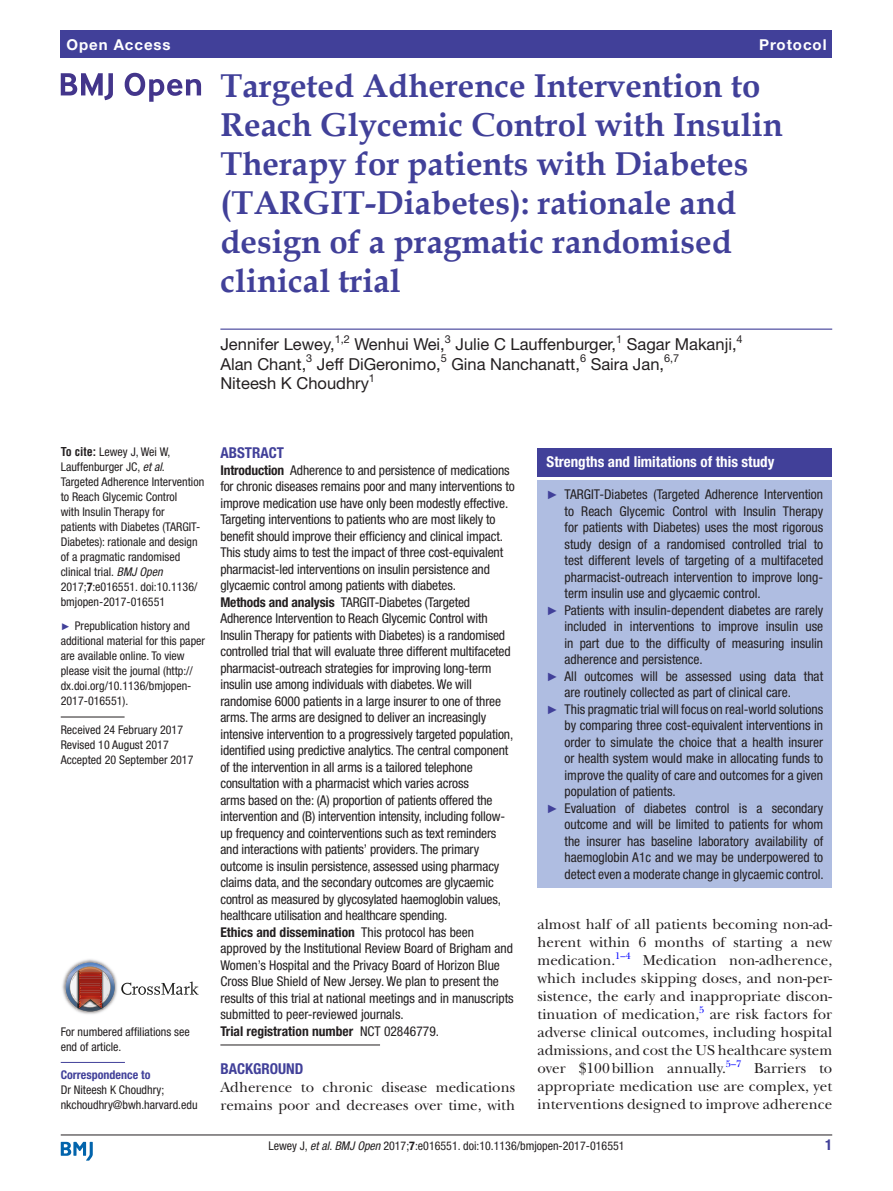
<style>
.page{position:relative;width:893px;height:1191px;background:#fff}
.page>*{position:absolute;margin:0;border:0;box-sizing:border-box;transform-origin:0 0}
.t1{font:700 33px/39px "Book Antiqua";color:#414099}
.t2{font:16.5px "Helvetica Neue LT Std";color:#231f20}
.t3{font:15px/18px "New Baskerville";color:#231f20;text-align:justify}
.t4{font:700 condensed 15px "Helvetica Neue LT Std";color:#fff}
.t5{font:700 condensed 15px "Helvetica Neue LT Std";color:#414099}
.t6{font:700 15px "Helvetica Neue LT Std";letter-spacing:.065em;color:#fff}
.t7{font:condensed 13.5px/16.5px "Helvetica Neue LT Std";letter-spacing:-.01em;color:#231f20}
.t8{font:condensed 12px/15px "Helvetica Neue LT Std";color:#231f20}
.t9{font:700 condensed 12px "Helvetica Neue LT Std";color:#414099}
.t10{font:10.95px "Helvetica Neue LT Std";color:#231f20}
.t11{font:9.9px "New Baskerville";color:#00f}
.s1{font-family:"Helvetica LT Std";font-weight:700}
.s2{font-style:italic}
.s3{font-weight:700}
.s4{font-family:"Arial";font-stretch:normal;font-size:9.75px;color:#414099}
.s5{font-family:"Arial";font-stretch:normal;font-size:12px;color:#414099}
</style>
<div class="page">
<hr style="left:61px;top:1134px;width:771px;height:1px;background:#231f20">
<svg style="left:61px;top:1141px;width:32px;height:19px"></svg>
<div style="left:61px;top:31px;width:771px;height:27px;background:#414099"></div>
<hr style="left:220px;top:1044px;width:160px;height:1px;background:#231f20">
<hr style="left:220px;top:328px;width:612px;height:2px;background:#414099">
<hr style="left:61px;top:716px;width:64px;height:1px;background:#231f20">
<hr style="left:61px;top:1062px;width:64px;height:1px;background:#414099">
<svg style="left:61px;top:73px;width:52px;height:27px"></svg>
<svg style="left:125px;top:73px;width:76px;height:29px"></svg>
<img style="left:62px;top:959px;width:55px;height:55px">
<svg style="left:66px;top:962px;width:49px;height:49px;background:#a78689"></svg>
<svg style="left:121px;top:981px;width:78px;height:13px"></svg>
<div style="left:538px;top:448px;width:294px;height:28px;background:#414099"></div>
<div style="left:538px;top:480px;width:294px;height:407px;background:#afbde1"></div>
<p class="t6" style="left:66px;top:35px;width:106px">Open Access</p>
<p class="t6" style="left:759px;top:35px;width:69px">Protocol</p>
<h1 class="t1" style="left:220px;top:66px;width:564px">Targeted Adherence Intervention to<br>Reach Glycemic Control with Insulin<br>Therapy for patients with Diabetes (TARGIT-Diabetes): rationale and design of a pragmatic randomised clinical trial</h1>
<p class="t2" style="left:220px;top:335px;width:116px">Jennifer Lewey,</p>
<p class="t10" style="left:335px;top:332px;width:17px">1,2</p>
<p class="t2" style="left:354px;top:335px;width:92px">Wenhui Wei,</p>
<p class="t10" style="left:445px;top:332px;width:8px">3</p>
<p class="t2" style="left:456px;top:335px;width:162px">Julie C Lauffenburger,</p>
<p class="t10" style="left:616px;top:332px;width:8px">1</p>
<p class="t2" style="left:627px;top:335px;width:111px">Sagar Makanji,</p>
<p class="t10" style="left:737px;top:332px;width:8px">4</p>
<p class="t2" style="left:220px;top:354px;width:87px">Alan Chant,</p>
<p class="t10" style="left:306px;top:352px;width:8px">3</p>
<p class="t2" style="left:317px;top:354px;width:125px">Jeff DiGeronimo,</p>
<p class="t10" style="left:441px;top:352px;width:8px">5</p>
<p class="t2" style="left:451px;top:354px;width:130px">Gina Nanchanatt,</p>
<p class="t10" style="left:580px;top:352px;width:8px">6</p>
<p class="t2" style="left:591px;top:354px;width:75px">Saira Jan,</p>
<p class="t10" style="left:664px;top:352px;width:17px">6,7</p>
<p class="t2" style="left:220px;top:374px;width:150px">Niteesh K Choudhry</p>
<p class="t10" style="left:369px;top:371px;width:8px">1</p>
<p class="t8" style="left:61px;top:444px;width:145px"><span class="s1">To cite:</span> Lewey J, Wei W,<br>Lauffenburger JC, <span class="s2">et al</span>.<br>Targeted Adherence Intervention to Reach Glycemic Control<br>with Insulin Therapy for<br>patients with Diabetes (TARGIT-<br>Diabetes): rationale and design of a pragmatic randomised clinical trial. <span class="s2">BMJ Open<br></span>2017;<span class="s3">7</span>:e016551. doi:10.1136/ bmjopen-2017-016551</p>
<p class="t8" style="left:61px;top:618px;width:146px"><span class="s4">►</span> Prepublication history and additional material for this paper are available online. To view please visit the journal (http:// dx.doi.org/10.1136/bmjopen-<br>2017-016551).</p>
<p class="t8" style="left:61px;top:722px;width:134px">Received 24 February 2017<br>Revised 10 August 2017<br>Accepted 20 September 2017</p>
<p class="t8" style="left:61px;top:1024px;width:130px">For numbered affiliations see end of article.</p>
<p class="t9" style="left:61px;top:1067px;width:91px">Correspondence to</p>
<p class="t8" style="left:61px;top:1082px;width:138px">Dr Niteesh K Choudhry; nkchoudhry@bwh.harvard.edu</p>
<p class="t5" style="left:220px;top:444px;width:65px">ABSTRACT</p>
<p class="t7" style="left:220px;top:462px;width:296px"><span class="s3">Introduction</span> Adherence to and persistence of medications for chronic diseases remains poor and many interventions to improve medication use have only been modestly effective.<br>Targeting interventions to patients who are most likely to benefit should improve their efficiency and clinical impact.<br>This study aims to test the impact of three cost-equivalent pharmacist-led interventions on insulin persistence and glycaemic control among patients with diabetes.<br><span class="s3">Methods and analysis</span> TARGIT-Diabetes (Targeted Adherence Intervention to Reach Glycemic Control with Insulin Therapy for patients with Diabetes) is a randomised controlled trial that will evaluate three different multifaceted pharmacist-outreach strategies for improving long-term insulin use among individuals with diabetes. We will randomise 6000 patients in a large insurer to one of three arms. The arms are designed to deliver an increasingly intensive intervention to a progressively targeted population, identified using predictive analytics. The central component of the intervention in all arms is a tailored telephone consultation with a pharmacist which varies across<br>arms based on the: (A) proportion of patients offered the intervention and (B) intervention intensity, including follow&shy;up frequency and cointerventions such as text reminders and interactions with patients’ providers. The primary outcome is insulin persistence, assessed using pharmacy claims data, and the secondary outcomes are glycaemic control as measured by glycosylated haemoglobin values, healthcare utilisation and healthcare spending.<br><span class="s3">Ethics and dissemination</span> This protocol has been approved by the Institutional Review Board of Brigham and Women’s Hospital and the Privacy Board of Horizon Blue Cross Blue Shield of New Jersey. We plan to present the results of this trial at national meetings and in manuscripts submitted to peer-reviewed journals.<br><span class="s3">Trial registration number</span> NCT 02846779.</p>
<p class="t5" style="left:220px;top:1059px;width:85px">Background</p>
<p class="t3" style="left:220px;top:1078px;width:296px">Adherence to chronic disease medications remains poor and decreases over time, with</p>
<p class="t4" style="left:547px;top:453px;width:229px">Strengths and limitations of this study</p>
<p class="t7" style="left:547px;top:486px;width:278px"><span class="s5">►</span> TARGIT-Diabetes (Targeted Adherence Intervention</p>
<p class="t7" style="left:565px;top:502px;width:260px">to Reach Glycemic Control with Insulin Therapy</p>
<p class="t7" style="left:565px;top:519px;width:260px">for patients with Diabetes) uses the most rigorous</p>
<p class="t7" style="left:565px;top:535px;width:260px">study design of a randomised controlled trial to</p>
<p class="t7" style="left:565px;top:552px;width:260px">test different levels of targeting of a multifaceted</p>
<p class="t7" style="left:565px;top:568px;width:260px">pharmacist-outreach intervention to improve long-</p>
<p class="t7" style="left:565px;top:585px;width:198px">term insulin use and glycaemic control.</p>
<p class="t7" style="left:547px;top:601px;width:278px"><span class="s5">►</span> Patients with insulin-dependent diabetes are rarely</p>
<p class="t7" style="left:565px;top:618px;width:260px">included in interventions to improve insulin use</p>
<p class="t7" style="left:565px;top:634px;width:260px">in part due to the difficulty of measuring insulin</p>
<p class="t7" style="left:565px;top:651px;width:140px">adherence and persistence.</p>
<p class="t7" style="left:547px;top:667px;width:278px"><span class="s5">►</span> All outcomes will be assessed using data that</p>
<p class="t7" style="left:565px;top:684px;width:228px">are routinely collected as part of clinical care.</p>
<p class="t7" style="left:547px;top:700px;width:278px"><span class="s5">►</span> This pragmatic trial will focus on real-world solutions</p>
<p class="t7" style="left:565px;top:717px;width:260px">by comparing three cost-equivalent interventions in</p>
<p class="t7" style="left:565px;top:733px;width:260px">order to simulate the choice that a health insurer</p>
<p class="t7" style="left:565px;top:750px;width:260px">or health system would make in allocating funds to</p>
<p class="t7" style="left:565px;top:766px;width:260px">improve the quality of care and outcomes for a given</p>
<p class="t7" style="left:565px;top:783px;width:113px">population of patients.</p>
<p class="t7" style="left:547px;top:799px;width:278px"><span class="s5">►</span> Evaluation of diabetes control is a secondary</p>
<p class="t7" style="left:565px;top:816px;width:260px">outcome and will be limited to patients for whom</p>
<p class="t7" style="left:565px;top:832px;width:260px">the insurer has baseline laboratory availability of</p>
<p class="t7" style="left:565px;top:849px;width:260px">haemoglobin A1c and we may be underpowered to</p>
<p class="t7" style="left:565px;top:865px;width:261px">detect even a moderate change in glycaemic control.</p>
<p class="t3" style="left:538px;top:915px;width:296px">almost half of all patients becoming non-ad&shy;herent within 6 months of starting a new medication.<sup>1–4</sup></p>
<p class="t3" style="left:538px;top:951px;width:296px;text-indent:105px">Medication non-adherence, which includes skipping doses, and non-per&shy;sistence, the early and inappropriate discon&shy;tinuation of medication,<sup>5</sup> are risk factors for adverse clinical outcomes, including hospital admissions, and cost the US healthcare system over $100billion annually.</p>
<p class="t11" style="left:726px;top:1057px;width:17px">5–7</p>
<p class="t3" style="left:538px;top:1059px;width:296px;text-indent:217px">Barriers to appropriate medication use are complex, yet interventions designed to improve adherence</p>
<p class="t8" style="left:268px;top:1137px;width:358px">Lewey J, <span class="s2">et al</span>. <span class="s2">BMJ Open</span> 2017;<span class="s3">7</span>:e016551. doi:10.1136/bmjopen-2017-016551</p>
<p class="t5" style="left:825px;top:1135px;width:9px">1</p>
</div>
